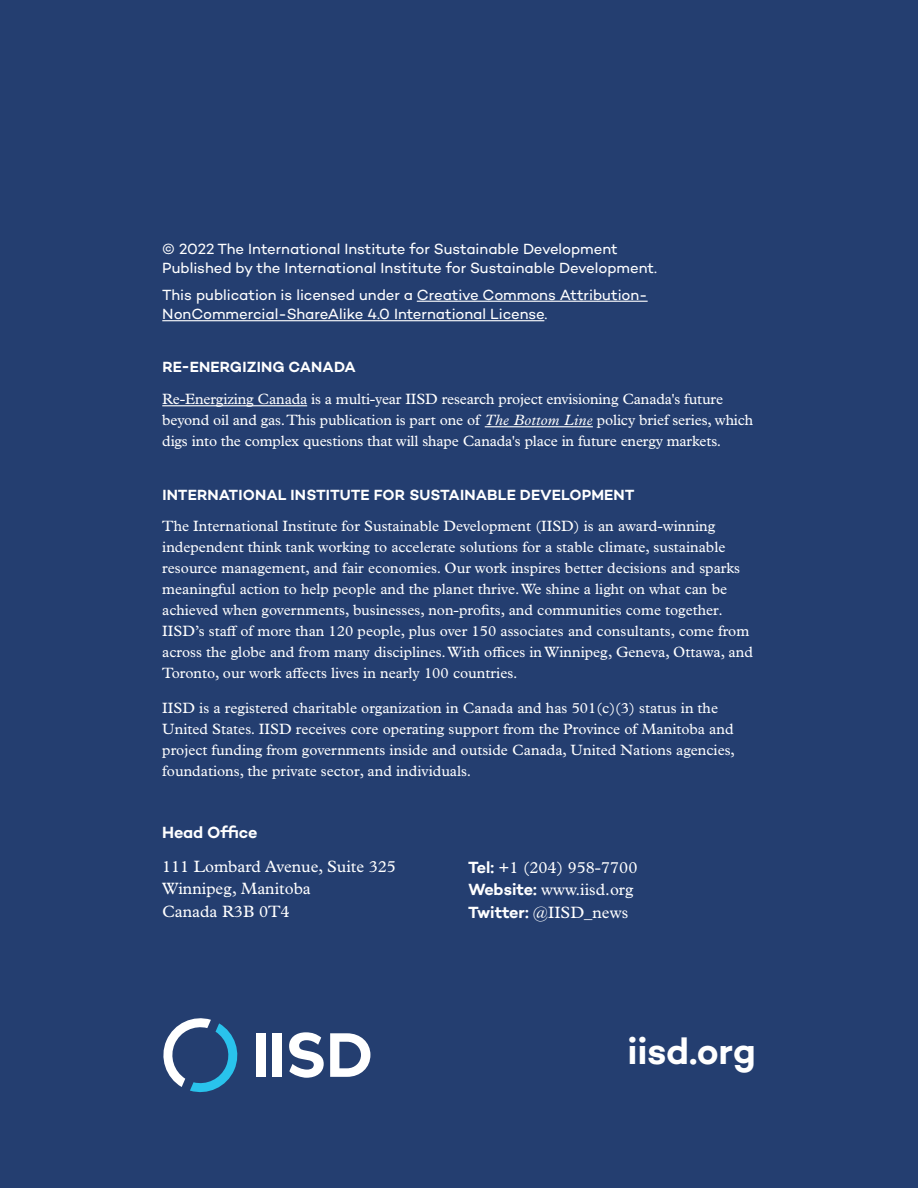
<style>
.page{position:relative;width:918px;height:1188px;background:#243e70}
.page>*{position:absolute;margin:0;border:0;box-sizing:border-box;transform-origin:0 0}
.t1{font:600 37.5px "Campton";letter-spacing:-.01em;color:#fff}
.t2{font:16.5px/22.5px "Plantin MT Pro";color:#fff}
.t3{font:600 16.5px "Campton";letter-spacing:-.005em;color:#fff}
.t4{font:15px/21px "Plantin MT Pro";color:#fff}
.t5{font:15px/19.5px "Campton";letter-spacing:-.005em;color:#fff}
.t6{font:600 15px "Campton";letter-spacing:.01em;color:#fff}
.s1{font-style:italic}
.s2{font-family:"Campton";font-weight:600}
</style>
<div class="page">
<hr style="left:417px;top:301px;width:231px;height:1px;background:#fff">
<hr style="left:162px;top:320px;width:382px;height:1px;background:#fff">
<hr style="left:162px;top:405px;width:145px;height:1px;background:#fff">
<hr style="left:485px;top:426px;width:108px;height:1px;background:#fff">
<svg style="left:163px;top:1018px;width:75px;height:75px"></svg>
<svg style="left:289px;top:1032px;width:35px;height:46px"></svg>
<div style="left:256px;top:1033px;width:9px;height:44px;background:#fff"></div>
<div style="left:273px;top:1033px;width:9px;height:44px;background:#fff"></div>
<svg style="left:330px;top:1033px;width:40px;height:44px"></svg>
<p class="t5" style="left:162px;top:239px;width:496px">© 2022 The International Institute for Sustainable Development<br>Published by the International Institute for Sustainable Development.</p>
<p class="t5" style="left:162px;top:285px;width:487px">This publication is licensed under a Creative Commons Attribution-<br>NonCommercial-ShareAlike 4.0 International License.</p>
<p class="t6" style="left:162px;top:358px;width:195px">RE-ENERGIZING CANADA</p>
<p class="t4" style="left:162px;top:389px;width:592px">Re-Energizing Canada is a multi-year IISD research project envisioning Canada's future beyond oil and gas. This publication is part one of <span class="s1">The Bottom Line</span> policy brief series, which digs into the complex questions that will shape Canada's place in future energy markets.</p>
<p class="t6" style="left:162px;top:485px;width:474px">INTERNATIONAL INSTITUTE FOR SUSTAINABLE DEVELOPMENT</p>
<p class="t4" style="left:162px;top:516px;width:592px">The International Institute for Sustainable Development (IISD) is an award-winning independent think tank working to accelerate solutions for a stable climate, sustainable resource management, and fair economies. Our work inspires better decisions and sparks meaningful action to help people and the planet thrive. We shine a light on what can be achieved when governments, businesses, non-profits, and communities come together.<br>IISD’s staff of more than 120 people, plus over 150 associates and consultants, come from across the globe and from many disciplines. With offices in Winnipeg, Geneva, Ottawa, and Toronto, our work affects lives in nearly 100 countries.</p>
<p class="t4" style="left:162px;top:697px;width:574px">IISD is a registered charitable organization in Canada and has 501(c)(3) status in the United States. IISD receives core operating support from the Province of Manitoba and project funding from governments inside and outside Canada, United Nations agencies, foundations, the private sector, and individuals.</p>
<p class="t3" style="left:162px;top:822px;width:97px">Head Office</p>
<p class="t2" style="left:162px;top:855px;width:236px">111 Lombard Avenue, Suite 325<br>Winnipeg, Manitoba<br>Canada R3B 0T4</p>
<p class="t2" style="left:468px;top:856px;width:171px"><span class="s2">Tel:</span> +1 (204) 958-7700<br><span class="s2">Website:</span> www.iisd.org<br><span class="s2">Twitter:</span> @IISD_news</p>
<h1 class="t1" style="left:627px;top:1027px;width:130px">iisd.org</h1>
</div>
